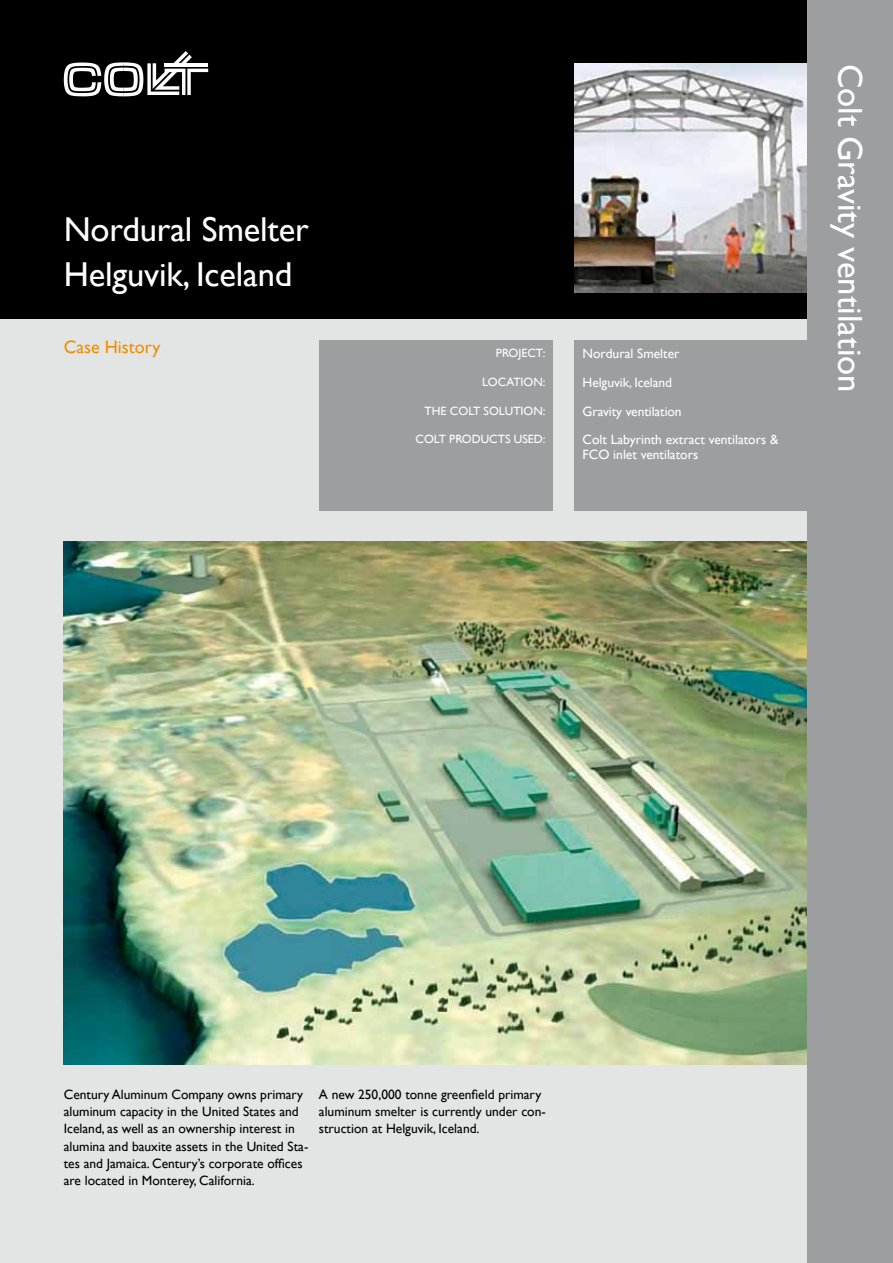
<style>
.page{position:relative;width:893px;height:1263px;background:#e3e4e4}
.page>*{position:absolute;margin:0;border:0;box-sizing:border-box;transform-origin:0 0}
.t1{font:34.5px/45px "Gill Sans";letter-spacing:-.005em;color:#fff}
.t2{font:18px "Gill Sans";color:#f18e00}
.t3{font:13.5px/17.2px "Gill Sans";color:#000}
.t4{font:13.5px/28.8px "Gill Sans";color:#fff}
.t5{font:12px "Gill Sans";color:#fff}
</style>
<div class="page">
<div style="left:319px;top:340px;width:234px;height:170px;background:#9c9e9f"></div>
<div style="left:574px;top:340px;width:234px;height:170px;background:#9c9e9f"></div>
<div style="left:0;top:0;width:893px;height:319px;background:#000"></div>
<svg style="left:64px;top:51px;width:144px;height:45px"></svg>
<hr style="left:165px;top:63px;width:43px;height:4px;background:#fff">
<img style="left:64px;top:541px;width:744px;height:523px">
<img style="left:574px;top:64px;width:234px;height:229px">
<div style="left:808px;top:0;width:85px;height:1263px;background:#9c9e9f"></div>
<h1 class="t1" style="left:64px;top:207px;width:247px">Nordural Smelter<br>Helguvik, Iceland</h1>
<h2 class="t2" style="left:64px;top:336px;width:98px">Case History</h2>
<p class="t5" style="left:496px;top:346px;width:51px">Project:</p>
<p class="t5" style="left:482px;top:375px;width:65px">Location:</p>
<p class="t5" style="left:425px;top:403px;width:97px">THE COLT SOLUTION</p>
<p class="t5" style="left:543px;top:403px;width:4px">:</p>
<p class="t5" style="left:416px;top:432px;width:131px">COLT PRODUCTS USED:</p>
<p class="t4" style="left:583px;top:339px;width:197px">Nordural Smelter<br>Helguvik, Iceland<br>Gravity ventilation<br>Colt Labyrinth extract ventilators &amp;</p>
<p class="t4" style="left:583px;top:440px;width:117px">FCO inlet ventilators</p>
<h1 class="t1" style="left:873px;top:64px;width:330px;rotate:90deg">Colt Gravity ventilation</h1>
<p class="t3" style="left:64px;top:1085px;width:246px">Century Aluminum Company owns primary aluminum capacity in the United States and Iceland, as well as an ownership interest in alumina and bauxite assets in the United Sta&shy;tes and Jamaica. Century’s corporate offices are located in Monterey, California.</p>
<p class="t3" style="left:319px;top:1085px;width:228px">A new 250,000 tonne greenfield primary aluminum smelter is currently under con&shy;struction at Helguvik, Iceland.</p>
</div>
